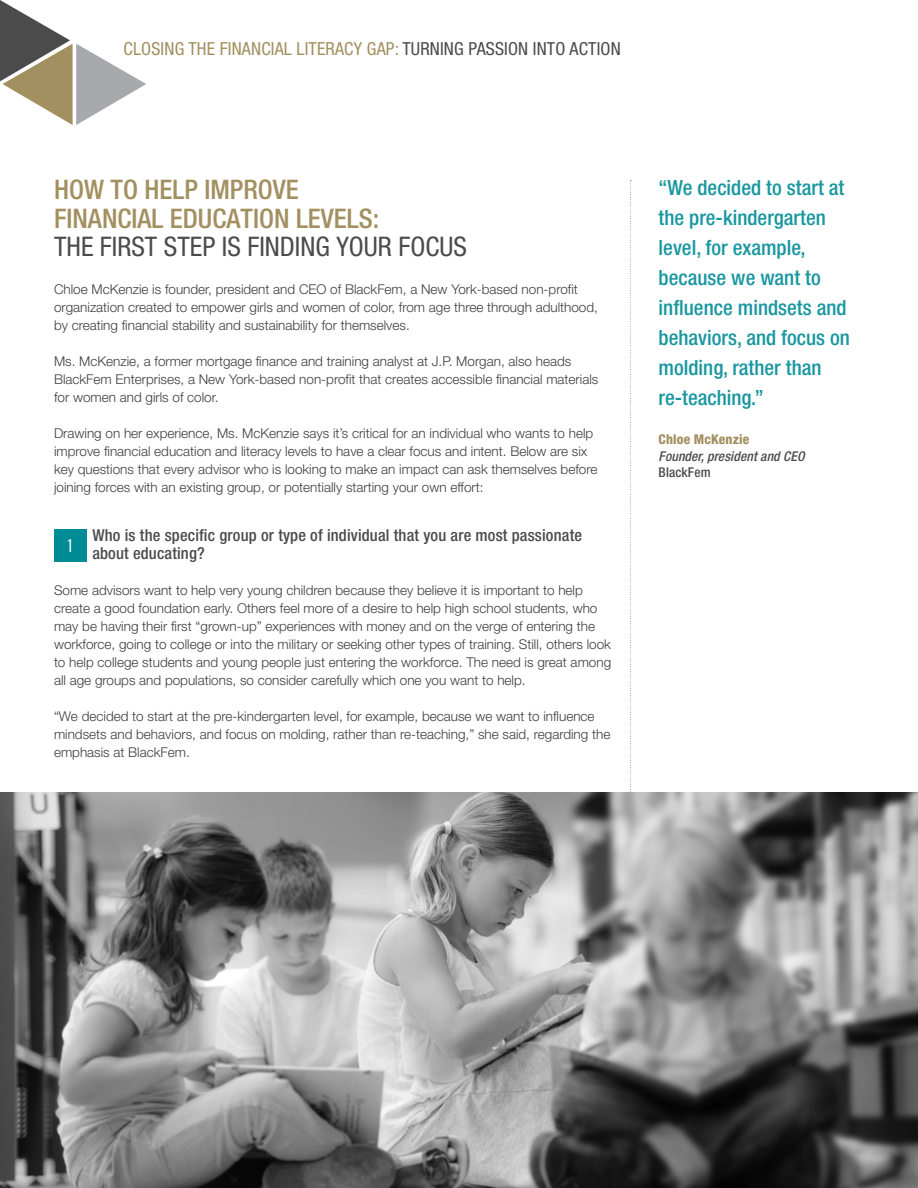
<style>
.page{position:relative;width:918px;height:1188px;background:#fff}
.page>*{position:absolute;margin:0;border:0;box-sizing:border-box;transform-origin:0 0}
.t1{font:500 condensed 27px/28.5px "Helvetica Neue LT Std";color:#a29060}
.t2{font:condensed 27px "Helvetica Neue LT Std";color:#4b4b4b}
.t3{font:500 condensed 21px/30px "Helvetica Neue LT Std";color:#1a97a0}
.t4{font:500 19.5px "Acumin Pro Extra Cond";color:#fff}
.t5{font:condensed 18px "Helvetica Neue LT Std";letter-spacing:.01em;color:#a29060}
.t6{font:500 condensed 16.5px/18px "Helvetica Neue LT Std";letter-spacing:.01em;color:#4b4b4b}
.t7{font:300 13.5px/18px "Helvetica Neue LT Std";color:#3e3e3f}
.t8{font:italic 500 condensed 13.5px/16.5px "Helvetica Neue LT Std";letter-spacing:.01em;color:#4b4b4b}
.t9{font:800 condensed 13.5px "Helvetica Neue LT Std";letter-spacing:.01em;color:#a29060}
.s1{color:#4b4b4b}
.s2{font-style:normal}
</style>
<div class="page">
<svg style="left:0;top:0;width:146px;height:125px"></svg>
<div style="left:54px;top:529px;width:32px;height:32px;background:#008c95"></div>
<svg style="left:630px;top:180px;width:1px;height:613px"></svg>
<img style="left:0;top:793px;width:918px;height:395px">
<h3 class="t5" style="left:124px;top:38px;width:499px">CLOSING THE FINANCIAL LITERACY GAP: <span class="s1">TURNING PASSION INTO ACTION</span></h3>
<p class="t1" style="left:54px;top:175px;width:327px">HOW TO HELP IMPROVE<br>FINANCIAL EDUCATION LEVELS:</p>
<p class="t2" style="left:54px;top:231px;width:414px">THE FIRST STEP IS FINDING YOUR FOCUS</p>
<p class="t7" style="left:54px;top:280px;width:545px">Chloe McKenzie is founder, president and CEO of BlackFem, a New York-based non-profit organization created to empower girls and women of color, from age three through adulthood, by creating financial stability and sustainability for themselves.</p>
<p class="t7" style="left:54px;top:352px;width:546px">Ms. McKenzie, a former mortgage finance and training analyst at J.P. Morgan, also heads<br>BlackFem Enterprises, a New York-based non-profit that creates accessible financial materials for women and girls of color.</p>
<p class="t7" style="left:54px;top:424px;width:545px">Drawing on her experience, Ms. McKenzie says it’s critical for an individual who wants to help improve financial education and literacy levels to have a clear focus and intent. Below are six key questions that every advisor who is looking to make an impact can ask themselves before joining forces with an existing group, or potentially starting your own effort:</p>
<p class="t6" style="left:92px;top:526px;width:491px">Who is the specific group or type of individual that you are most passionate about educating?</p>
<p class="t7" style="left:54px;top:581px;width:559px">Some advisors want to help very young children because they believe it is important to help create a good foundation early. Others feel more of a desire to help high school students, who may be having their first “grown-up” experiences with money and on the verge of entering the workforce, going to college or into the military or seeking other types of training. Still, others look to help college students and young people just entering the workforce. The need is great among all age groups and populations, so consider carefully which one you want to help.</p>
<p class="t7" style="left:54px;top:707px;width:558px">“We decided to start at the pre-kindergarten level, for example, because we want to influence mindsets and behaviors, and focus on molding, rather than re-teaching,” she said, regarding the emphasis at BlackFem.</p>
<p class="t4" style="left:68px;top:534px;width:6px">1</p>
<p class="t3" style="left:659px;top:172px;width:193px">“We decided to start at the pre-kindergarten level, for example, because we want to influence mindsets and behaviors, and focus on molding, rather than re-teaching.”</p>
<p class="t9" style="left:659px;top:431px;width:92px">Chloe McKenzie</p>
<p class="t8" style="left:659px;top:448px;width:147px">Founder, president and CEO<br><span class="s2">BlackFem</span></p>
</div>
